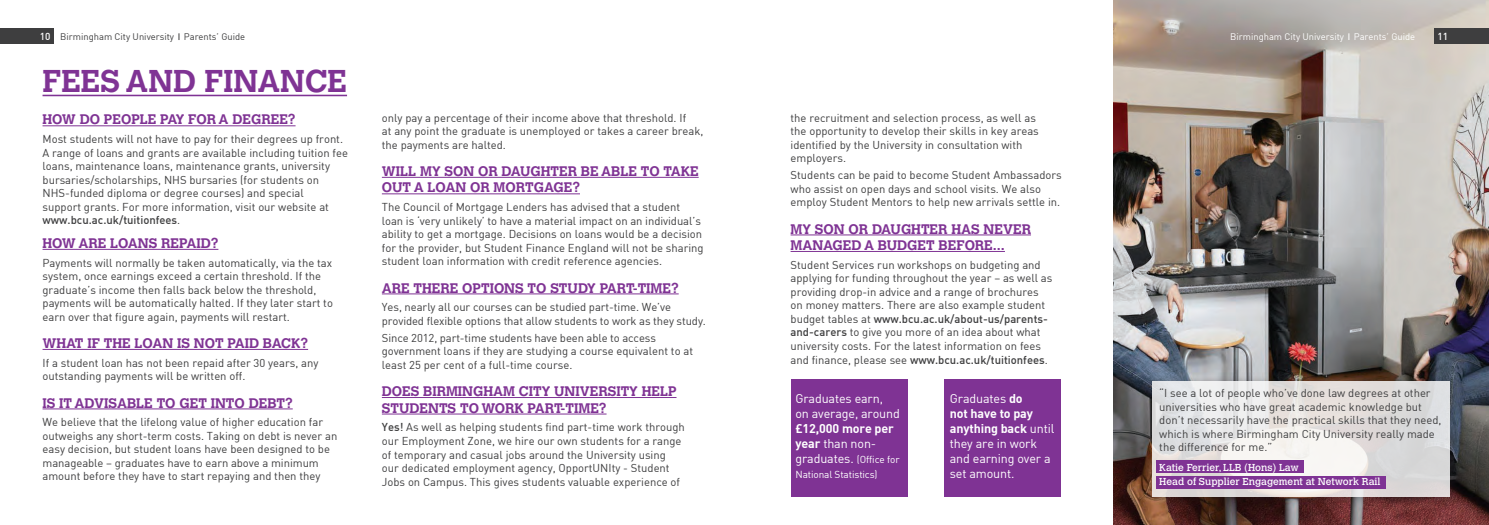
<style>
.page{position:relative;width:1489px;height:525px;background:#fff}
.page>*{position:absolute;margin:0;border:0;box-sizing:border-box;transform-origin:0 0}
.t1{font:700 31.25px "Calvert";color:#7f3394}
.t2{font:700 13.75px/16.5px "Calvert";color:#7f3394}
.t3{font:12.5px/15px "DIN2";letter-spacing:-.01em;color:#fff}
.t4{font:11.25px/13.5px "DIN2";color:#3e3e3f}
.t5{font:10px "Calvert";color:#fff}
.t6{font:10px "DIN2";letter-spacing:-.01em;color:#fff}
.t7{font:500 10px "DIN2";color:#fff}
.t8{font:9.38px "DIN2";color:#3e3e3f}
.t9{font:9.38px "DIN2";color:#fff}
.s1{font-weight:500}
.s2{font-family:"DIN2";font-weight:500;color:#fff}
.s3{font-weight:700}
.s4{font-size:10px}
</style>
<div class="page">
<img style="left:1113px;top:0;width:375px;height:524px">
<div style="left:0;top:28px;width:53px;height:16px;background:#3e3e3f"></div>
<div style="left:1433px;top:28px;width:55px;height:16px;background:#3e3e3f"></div>
<hr style="left:43px;top:95px;width:304px;height:1px;background:#7f3394">
<hr style="left:43px;top:125px;width:252px;height:1px;background:#7f3394">
<hr style="left:43px;top:249px;width:175px;height:1px;background:#7f3394">
<hr style="left:43px;top:349px;width:265px;height:1px;background:#7f3394">
<hr style="left:43px;top:408px;width:250px;height:1px;background:#7f3394">
<hr style="left:382px;top:177px;width:316px;height:1px;background:#7f3394">
<hr style="left:382px;top:193px;width:198px;height:1px;background:#7f3394">
<hr style="left:382px;top:293px;width:296px;height:1px;background:#7f3394">
<hr style="left:382px;top:397px;width:294px;height:1px;background:#7f3394">
<hr style="left:382px;top:413px;width:224px;height:1px;background:#7f3394">
<hr style="left:790px;top:234px;width:240px;height:1px;background:#7f3394">
<hr style="left:790px;top:251px;width:214px;height:1px;background:#7f3394">
<div style="left:790px;top:379px;width:117px;height:117px;background:#7f3394"></div>
<div style="left:944px;top:379px;width:117px;height:117px;background:#7f3394"></div>
<div style="left:1147px;top:375px;width:313px;height:131px;background:#231f20;opacity:.4"></div>
<svg style="left:1152px;top:380px;width:297px;height:116px"></svg>
<div style="left:1156px;top:460px;width:147px;height:13px;background:#7f3394"></div>
<div style="left:1156px;top:476px;width:229px;height:12px;background:#7f3394"></div>
<p class="t7" style="left:40px;top:30px;width:12px">10</p>
<p class="t8" style="left:60px;top:31px;width:186px">Birmingham City University Parents’ Guide</p>
<p class="t9" style="left:1230px;top:31px;width:186px">Birmingham City University Parents’ Guide</p>
<p class="t7" style="left:1437px;top:30px;width:12px">11</p>
<p class="t1" style="left:43px;top:61px;width:306px">FEES AND FINANCE</p>
<p class="t2" style="left:43px;top:111px;width:254px">HOW DO PEOPLE PAY FOR A DEGREE?</p>
<p class="t4" style="left:43px;top:132px;width:307px">Most students will not have to pay for their degrees up front.<br>A range of loans and grants are available including tuition fee loans, maintenance loans, maintenance grants, university bursaries/scholarships, NHS bursaries (for students on NHS-funded diploma or degree courses) and special<br>support grants. For more information, visit our website at <span class="s1">www.bcu.ac.uk/tuitionfees</span>.</p>
<p class="t2" style="left:43px;top:234px;width:177px">HOW ARE LOANS REPAID?</p>
<p class="t4" style="left:43px;top:255px;width:292px">Payments will normally be taken automatically, via the tax system, once earnings exceed a certain threshold. If the graduate’s income then falls back below the threshold, payments will be automatically halted. If they later start to earn over that figure again, payments will restart.</p>
<p class="t2" style="left:43px;top:334px;width:267px">WHAT IF THE LOAN IS NOT PAID BACK?</p>
<p class="t4" style="left:43px;top:355px;width:277px">If a student loan has not been repaid after 30 years, any outstanding payments will be written off.</p>
<p class="t2" style="left:43px;top:394px;width:252px">IS IT ADVISABLE TO GET INTO DEBT?</p>
<p class="t4" style="left:43px;top:415px;width:296px">We believe that the lifelong value of higher education far outweighs any short-term costs. Taking on debt is never an easy decision, but student loans have been designed to be manageable – graduates have to earn above a minimum amount before they have to start repaying and then they</p>
<p class="t4" style="left:382px;top:111px;width:323px">only pay a percentage of their income above that threshold. If<br>at any point the graduate is unemployed or takes a career break, the payments are halted.</p>
<p class="t2" style="left:382px;top:162px;width:318px">WILL MY SON OR DAUGHTER BE ABLE TO TAKE<br>OUT A LOAN OR MORTGAGE?</p>
<p class="t4" style="left:382px;top:200px;width:323px">The Council of Mortgage Lenders has advised that a student loan is ‘very unlikely’ to have a material impact on an individual’s ability to get a mortgage. Decisions on loans would be a decision for the provider, but Student Finance England will not be sharing student loan information with credit reference agencies.</p>
<p class="t2" style="left:382px;top:279px;width:298px">ARE THERE OPTIONS TO STUDY PART-TIME?</p>
<p class="t4" style="left:382px;top:300px;width:325px">Yes, nearly all our courses can be studied part-time. We’ve provided flexible options that allow students to work as they study.</p>
<p class="t4" style="left:382px;top:331px;width:313px">Since 2012, part-time students have been able to access government loans if they are studying a course equivalent to at least 25 per cent of a full-time course.</p>
<p class="t2" style="left:382px;top:382px;width:296px">DOES BIRMINGHAM CITY UNIVERSITY HELP<br>STUDENTS TO WORK PART-TIME?</p>
<p class="t4" style="left:382px;top:420px;width:304px"><span class="s1">Yes!</span> As well as helping students find part-time work through our Employment Zone, we hire our own students for a range of temporary and casual jobs around the University using our dedicated employment agency, OpportUNIty - Student Jobs on Campus. This gives students valuable experience of</p>
<p class="t4" style="left:790px;top:111px;width:250px">the recruitment and selection process, as well as the opportunity to develop their skills in key areas identified by the University in consultation with employers.</p>
<p class="t4" style="left:790px;top:168px;width:273px">Students can be paid to become Student Ambassadors who assist on open days and school visits. We also employ Student Mentors to help new arrivals settle in.</p>
<p class="t2" style="left:790px;top:220px;width:242px">MY SON OR DAUGHTER HAS NEVER<br>MANAGED A BUDGET BEFORE...<span class="s2">.</span></p>
<p class="t4" style="left:790px;top:258px;width:263px">Student Services run workshops on budgeting and applying for funding throughout the year – as well as providing drop-in advice and a range of brochures on money matters. There are also example student budget tables at <span class="s1">www.bcu.ac.uk/about-us/parents&shy;and-carers</span> to give you more of an idea about what university costs. For the latest information on fees and finance, please see <span class="s1">www.bcu.ac.uk/tuitionfees</span>.</p>
<p class="t3" style="left:795px;top:390px;width:106px">Graduates earn,<br>on average, around <span class="s3">£12,000 more per year</span> than non&shy;graduates. <span class="s4">(Office for</span></p>
<p class="t6" style="left:795px;top:467px;width:84px">National Statistics)</p>
<p class="t3" style="left:949px;top:390px;width:106px">Graduates <span class="s3">do<br>not have to pay anything back</span> until they are in work and earning over a set amount.</p>
<p class="t4" style="left:1159px;top:386px;width:284px">“I see a lot of people who’ve done law degrees at other universities who have great academic knowledge but don’t necessarily have the practical skills that they need, which is where Birmingham City University really made the difference for me.”</p>
<p class="t5" style="left:1159px;top:461px;width:141px">Katie Ferrier, LLB (Hons) Law</p>
<p class="t5" style="left:1159px;top:475px;width:223px">Head of Supplier Engagement at Network Rail</p>
</div>
